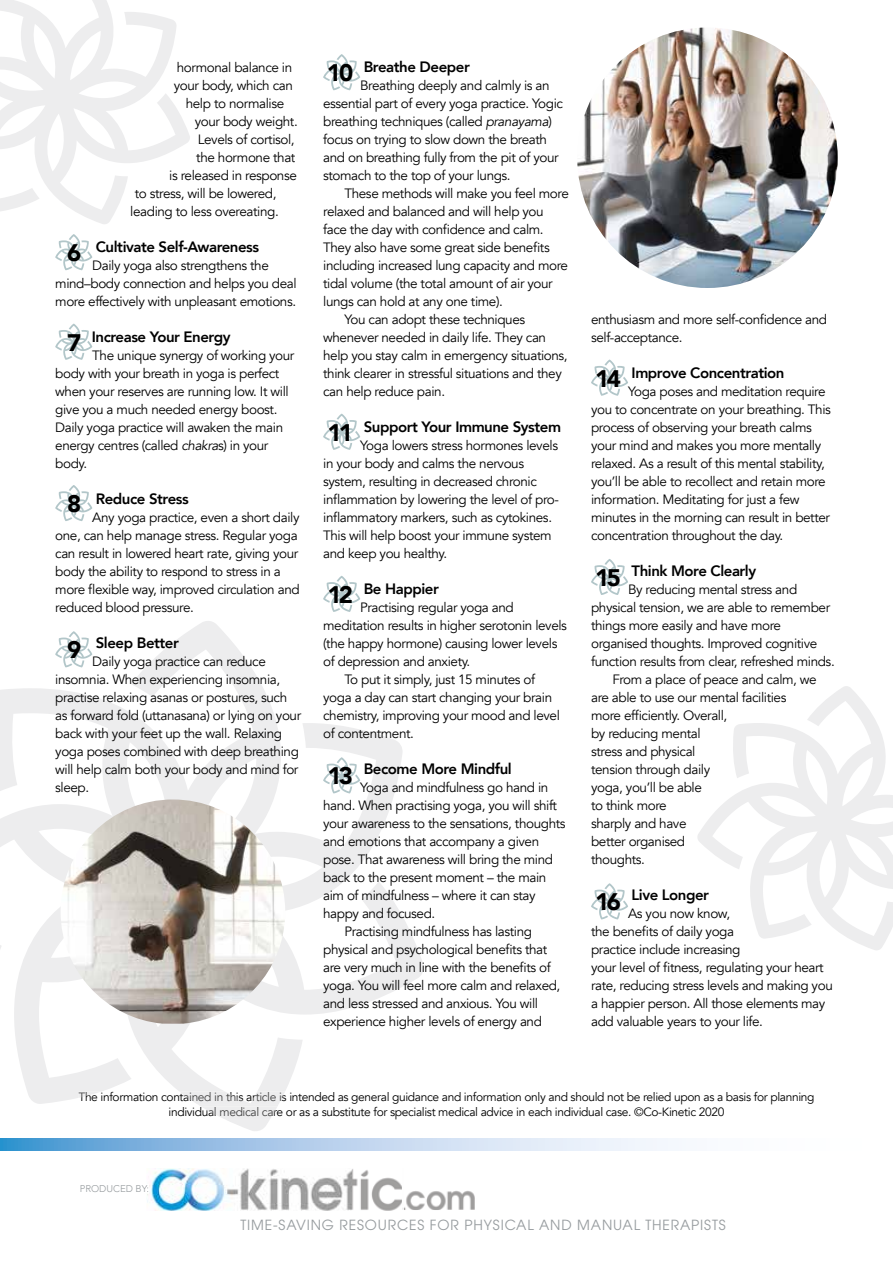
<style>
.page{position:relative;width:893px;height:1263px;background:#fff}
.page>*{position:absolute;margin:0;border:0;box-sizing:border-box;transform-origin:0 0}
.t1{font:800 15px "Avenir";letter-spacing:-.03em;color:#000}
.t2{font:13.95px "Avant Garde";letter-spacing:.06em;color:#979c9f}
.t3{font:13.5px/18px "Avenir";letter-spacing:-.03em;color:#000}
.t4{font:12px/15px "Avenir";letter-spacing:-.03em;color:#000;text-align:center}
.t5{font:300 9.75px "Avenir";color:#979c9f}
.s1{font-weight:900;font-size:23.85px}
.s2{font-style:italic}
</style>
<div class="page">
<img style="left:0;top:1139px;width:679px;height:12px">
<img style="left:147px;top:1168px;width:328px;height:43px">
<img style="left:403px;top:1168px;width:1px;height:42px">
<svg style="left:0;top:621px;width:424px;height:510px"></svg>
<svg style="left:79px;top:1091px;width:206px;height:28px"></svg>
<img style="left:61px;top:799px;width:224px;height:225px">
<img style="left:577px;top:28px;width:261px;height:260px;border-radius:130px">
<svg style="left:0;top:0;width:190px;height:224px"></svg>
<svg style="left:697px;top:686px;width:196px;height:264px"></svg>
<svg style="left:323px;top:54px;width:37px;height:36px"></svg>
<svg style="left:323px;top:414px;width:37px;height:36px"></svg>
<svg style="left:323px;top:576px;width:37px;height:36px"></svg>
<svg style="left:323px;top:757px;width:37px;height:36px"></svg>
<svg style="left:55px;top:234px;width:37px;height:36px"></svg>
<svg style="left:55px;top:324px;width:37px;height:36px"></svg>
<svg style="left:55px;top:485px;width:37px;height:36px"></svg>
<svg style="left:55px;top:631px;width:37px;height:36px"></svg>
<svg style="left:591px;top:360px;width:37px;height:36px"></svg>
<svg style="left:591px;top:559px;width:37px;height:36px"></svg>
<svg style="left:591px;top:883px;width:37px;height:36px"></svg>
<p class="t3" style="left:177px;top:59px;width:117px">hormonal balance in</p>
<p class="t3" style="left:174px;top:77px;width:121px">your body, which can</p>
<p class="t3" style="left:186px;top:95px;width:100px">help to normalise</p>
<p class="t3" style="left:195px;top:113px;width:105px">your body weight.</p>
<p class="t3" style="left:198px;top:131px;width:98px">Levels of cortisol,</p>
<p class="t3" style="left:196px;top:149px;width:101px">the hormone that</p>
<p class="t3" style="left:169px;top:167px;width:129px">is released in response</p>
<p class="t3" style="left:135px;top:185px;width:143px">to stress, will be lowered,</p>
<p class="t3" style="left:130px;top:203px;width:150px">leading to less overeating.</p>
<p class="t1" style="left:67px;top:235px;width:194px"><span class="s1">6</span> Cultivate Self-Awareness</p>
<p class="t3" style="left:55px;top:257px;width:243px;text-indent:37px">Daily yoga also strengthens the mind–body connection and helps you deal more effectively with unpleasant emotions.</p>
<p class="t1" style="left:67px;top:325px;width:165px"><span class="s1">7</span> Increase Your Energy</p>
<p class="t3" style="left:55px;top:347px;width:241px;text-indent:37px">The unique synergy of working your body with your breath in yoga is perfect when your reserves are running low. It will give you a much needed energy boost.<br>Daily yoga practice will awaken the main energy centres (called <span class="s2">chakra</span>s) in your body.</p>
<p class="t1" style="left:67px;top:487px;width:123px"><span class="s1">8</span> Reduce Stress</p>
<p class="t3" style="left:55px;top:509px;width:246px;text-indent:37px">Any yoga practice, even a short daily one, can help manage stress. Regular yoga can result in lowered heart rate, giving your body the ability to respond to stress in a more flexible way, improved circulation and reduced blood pressure.</p>
<p class="t1" style="left:67px;top:631px;width:113px"><span class="s1">9</span> Sleep Better</p>
<p class="t3" style="left:55px;top:653px;width:247px;text-indent:37px">Daily yoga practice can reduce insomnia. When experiencing insomnia, practise relaxing asanas or postures, such as forward fold (uttanasana) or lying on your back with your feet up the wall. Relaxing yoga poses combined with deep breathing will help calm both your body and mind for sleep.</p>
<p class="t1" style="left:327px;top:55px;width:144px"><span class="s1">10</span> Breathe Deeper</p>
<p class="t3" style="left:323px;top:77px;width:241px;text-indent:37px">Breathing deeply and calmly is an essential part of every yoga practice. Yogic breathing techniques (called <span class="s2">pranayama</span>) focus on trying to slow down the breath and on breathing fully from the pit of your stomach to the top of your lungs.</p>
<p class="t3" style="left:344px;top:185px;width:226px">These methods will make you feel more</p>
<p class="t3" style="left:323px;top:203px;width:222px">relaxed and balanced and will help you</p>
<p class="t3" style="left:323px;top:221px;width:222px">face the day with confidence and calm.</p>
<p class="t3" style="left:323px;top:239px;width:228px">They also have some great side benefits</p>
<p class="t3" style="left:323px;top:257px;width:246px">including increased lung capacity and more</p>
<p class="t3" style="left:323px;top:275px;width:231px">tidal volume (the total amount of air your</p>
<p class="t3" style="left:323px;top:293px;width:181px">lungs can hold at any one time).</p>
<p class="t3" style="left:344px;top:311px;width:182px">You can adopt these techniques</p>
<p class="t3" style="left:323px;top:329px;width:224px">whenever needed in daily life. They can</p>
<p class="t3" style="left:323px;top:347px;width:246px">help you stay calm in emergency situations,</p>
<p class="t3" style="left:323px;top:365px;width:240px">think clearer in stressful situations and they</p>
<p class="t3" style="left:323px;top:383px;width:123px">can help reduce pain.</p>
<p class="t1" style="left:327px;top:415px;width:235px"><span class="s1">11</span> Support Your Immune System</p>
<p class="t3" style="left:323px;top:437px;width:237px;text-indent:37px">Yoga lowers stress hormones levels in your body and calms the nervous system, resulting in decreased chronic inflammation by lowering the level of pro&shy;inflammatory markers, such as cytokines.<br>This will help boost your immune system and keep you healthy.</p>
<p class="t1" style="left:327px;top:577px;width:113px"><span class="s1">12</span> Be Happier</p>
<p class="t3" style="left:360px;top:599px;width:155px">Practising regular yoga and</p>
<p class="t3" style="left:323px;top:617px;width:245px">meditation results in higher serotonin levels</p>
<p class="t3" style="left:323px;top:635px;width:236px">(the happy hormone) causing lower levels</p>
<p class="t3" style="left:323px;top:653px;width:149px">of depression and anxiety.</p>
<p class="t3" style="left:344px;top:671px;width:192px">To put it simply, just 15 minutes of</p>
<p class="t3" style="left:323px;top:689px;width:230px">yoga a day can start changing your brain</p>
<p class="t3" style="left:323px;top:707px;width:238px">chemistry, improving your mood and level</p>
<p class="t3" style="left:323px;top:725px;width:92px">of contentment.</p>
<p class="t1" style="left:327px;top:757px;width:186px"><span class="s1">13</span> Become More Mindful</p>
<p class="t3" style="left:360px;top:779px;width:190px">Yoga and mindfulness go hand in</p>
<p class="t3" style="left:323px;top:797px;width:235px">hand. When practising yoga, you will shift</p>
<p class="t3" style="left:323px;top:815px;width:244px">your awareness to the sensations, thoughts</p>
<p class="t3" style="left:323px;top:833px;width:218px">and emotions that accompany a given</p>
<p class="t3" style="left:323px;top:851px;width:231px">pose. That awareness will bring the mind</p>
<p class="t3" style="left:323px;top:869px;width:225px">back to the present moment – the main</p>
<p class="t3" style="left:323px;top:887px;width:214px">aim of mindfulness – where it can stay</p>
<p class="t3" style="left:323px;top:905px;width:114px">happy and focused.</p>
<p class="t3" style="left:344px;top:923px;width:189px">Practising mindfulness has lasting</p>
<p class="t3" style="left:323px;top:941px;width:226px">physical and psychological benefits that</p>
<p class="t3" style="left:323px;top:959px;width:229px">are very much in line with the benefits of</p>
<p class="t3" style="left:323px;top:977px;width:239px">yoga. You will feel more calm and relaxed,</p>
<p class="t3" style="left:323px;top:995px;width:216px">and less stressed and anxious. You will</p>
<p class="t3" style="left:323px;top:1013px;width:220px">experience higher levels of energy and</p>
<p class="t3" style="left:591px;top:311px;width:238px">enthusiasm and more self-confidence and self-acceptance.</p>
<p class="t1" style="left:595px;top:361px;width:191px"><span class="s1">14</span> Improve Concentration</p>
<p class="t3" style="left:591px;top:383px;width:241px;text-indent:37px">Yoga poses and meditation require you to concentrate on your breathing. This process of observing your breath calms your mind and makes you more mentally relaxed. As a result of this mental stability, you’ll be able to recollect and retain more information. Meditating for just a few minutes in the morning can result in better concentration throughout the day.</p>
<p class="t1" style="left:595px;top:559px;width:162px"><span class="s1">15</span> Think More Clearly</p>
<p class="t3" style="left:628px;top:581px;width:171px">By reducing mental stress and</p>
<p class="t3" style="left:591px;top:599px;width:241px">physical tension, we are able to remember</p>
<p class="t3" style="left:591px;top:617px;width:191px">things more easily and have more</p>
<p class="t3" style="left:591px;top:635px;width:228px">organised thoughts. Improved cognitive</p>
<p class="t3" style="left:591px;top:653px;width:245px">function results from clear, refreshed minds.</p>
<p class="t3" style="left:612px;top:671px;width:206px">From a place of peace and calm, we</p>
<p class="t3" style="left:591px;top:689px;width:197px">are able to use our mental facilities</p>
<p class="t3" style="left:591px;top:707px;width:138px">more efficiently. Overall,</p>
<p class="t3" style="left:591px;top:725px;width:111px">by reducing mental</p>
<p class="t3" style="left:591px;top:743px;width:106px">stress and physical</p>
<p class="t3" style="left:591px;top:761px;width:121px">tension through daily</p>
<p class="t3" style="left:591px;top:779px;width:112px">yoga, you’ll be able</p>
<p class="t3" style="left:591px;top:797px;width:77px">to think more</p>
<p class="t3" style="left:591px;top:815px;width:97px">sharply and have</p>
<p class="t3" style="left:591px;top:833px;width:96px">better organised</p>
<p class="t3" style="left:591px;top:851px;width:55px">thoughts.</p>
<p class="t1" style="left:595px;top:883px;width:115px"><span class="s1">16</span> Live Longer</p>
<p class="t3" style="left:591px;top:905px;width:243px;text-indent:37px">As you now know,<br>the benefits of daily yoga<br>practice include increasing<br>your level of fitness, regulating your heart rate, reducing stress levels and making you a happier person. All those elements may add valuable years to your life.</p>
<p class="t4" style="left:78px;top:1089px;width:737px">The information contained in this article is intended as general guidance and information only and should not be relied upon as a basis for planning individual medical care or as a substitute for specialist medical advice in each individual case. ©Co-Kinetic 2020</p>
<p class="t5" style="left:80px;top:1183px;width:71px">PRODUCED BY:</p>
<p class="t2" style="left:240px;top:1216px;width:487px">TIME-SAVING RESOURCES FOR PHYSICAL AND MANUAL THERAPISTS</p>
</div>
